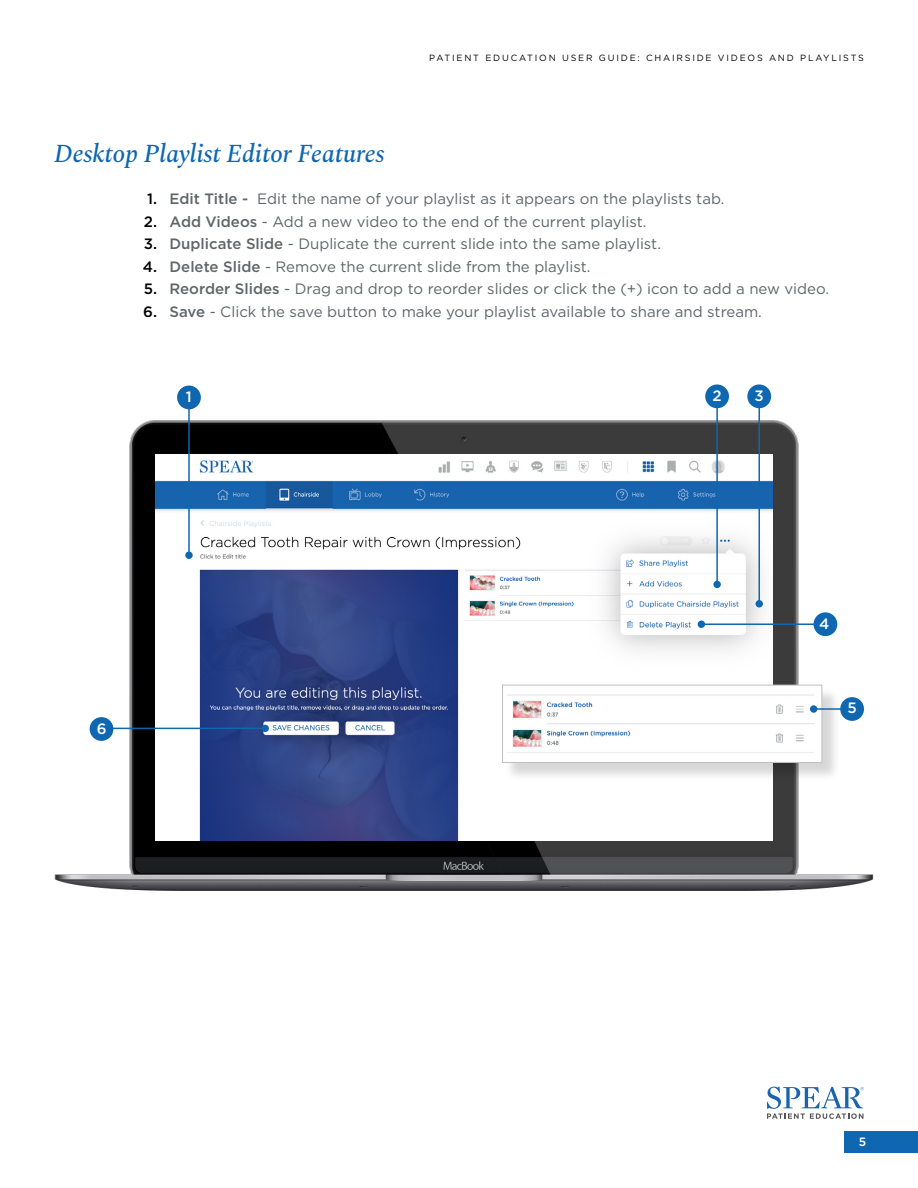
<style>
.page{position:relative;width:918px;height:1188px;background:#fff}
.page>*{position:absolute;margin:0;border:0;box-sizing:border-box;transform-origin:0 0}
.t1{font:italic 500 25.5px "Spectral";letter-spacing:-.01em;color:#0e67b0}
.t2{font:15px/22.5px "Gotham";color:#606569}
.t3{font:500 15px/22.5px "Gotham";color:#000;text-align:justify}
.t4{font:500 15px "Gotham";color:#fff}
.t5{font:500 12px "Gotham";color:#fff}
.t6{font:9px "Gotham";letter-spacing:.2em;color:#000}
.s1{font-weight:500}
</style>
<div class="page">
<div style="left:845px;top:1131px;width:73px;height:21px;background:#0e67b0"></div>
<svg style="left:767px;top:1087px;width:97px;height:32px"></svg>
<img style="left:54px;top:387px;width:820px;height:504px">
<img style="left:156px;top:455px;width:616px;height:385px">
<hr style="left:188px;top:407px;width:2px;height:147px;background:#0e67b0">
<div style="left:177px;top:386px;width:24px;height:23px;background:#0e67b0;border-radius:50%"></div>
<div style="left:185px;top:552px;width:8px;height:7px;background:#0e67b0;border-radius:50%"></div>
<div style="left:814px;top:612px;width:23px;height:24px;background:#0e67b0;border-radius:50%"></div>
<hr style="left:703px;top:623px;width:112px;height:2px;background:#0e67b0">
<div style="left:698px;top:621px;width:7px;height:7px;background:#0e67b0;border-radius:50%"></div>
<hr style="left:716px;top:406px;width:2px;height:177px;background:#0e67b0">
<div style="left:705px;top:384px;width:24px;height:24px;background:#0e67b0;border-radius:50%"></div>
<div style="left:713px;top:581px;width:8px;height:7px;background:#0e67b0;border-radius:50%"></div>
<hr style="left:758px;top:406px;width:2px;height:197px;background:#0e67b0">
<div style="left:747px;top:384px;width:24px;height:24px;background:#0e67b0;border-radius:50%"></div>
<div style="left:756px;top:600px;width:7px;height:8px;background:#0e67b0;border-radius:50%"></div>
<div style="left:90px;top:717px;width:23px;height:24px;background:#0e67b0;border-radius:50%"></div>
<hr style="left:111px;top:728px;width:153px;height:1px;background:#0e67b0">
<div style="left:262px;top:725px;width:7px;height:7px;background:#0e67b0;border-radius:50%"></div>
<div style="left:504px;top:687px;width:337px;height:95px;background:#000;opacity:.16"></div>
<img style="left:504px;top:687px;width:316px;height:74px">
<div style="left:502px;top:685px;width:320px;height:78px;border:1px solid #bfbec1"></div>
<div style="left:840px;top:697px;width:24px;height:24px;background:#0e67b0;border-radius:50%"></div>
<hr style="left:815px;top:708px;width:28px;height:2px;background:#0e67b0">
<div style="left:810px;top:705px;width:7px;height:8px;background:#0e67b0;border-radius:50%"></div>
<p class="t6" style="left:429px;top:52px;width:436px">PATIENT EDUCATION USER GUIDE: CHAIRSIDE VIDEOS AND PLAYLISTS</p>
<h1 class="t1" style="left:54px;top:135px;width:332px">Desktop Playlist Editor Features</h1>
<p class="t2" style="left:170px;top:187px;width:661px"><span class="s1">Edit Title -</span> Edit the name of your playlist as it appears on the playlists tab.<br><span class="s1">Add Videos</span> - Add a new video to the end of the current playlist.<br><span class="s1">Duplicate Slide</span> - Duplicate the current slide into the same playlist.<br><span class="s1">Delete Slide</span> - Remove the current slide from the playlist.<br><span class="s1">Reorder Slides</span> - Drag and drop to reorder slides or click the (+) icon to add a new video.<br><span class="s1">Save</span> - Click the save button to make your playlist available to share and stream.</p>
<p class="t3" style="left:143px;top:187px;width:16px">1.<br>2.<br>3.<br>4.<br>5.<br>6.</p>
<p class="t4" style="left:186px;top:387px;width:7px">1</p>
<p class="t4" style="left:97px;top:719px;width:11px">6</p>
<p class="t4" style="left:712px;top:386px;width:11px">2</p>
<p class="t4" style="left:755px;top:386px;width:11px">3</p>
<p class="t4" style="left:819px;top:614px;width:12px">4</p>
<p class="t4" style="left:847px;top:698px;width:11px">5</p>
<p class="t5" style="left:859px;top:1134px;width:9px">5</p>
</div>
